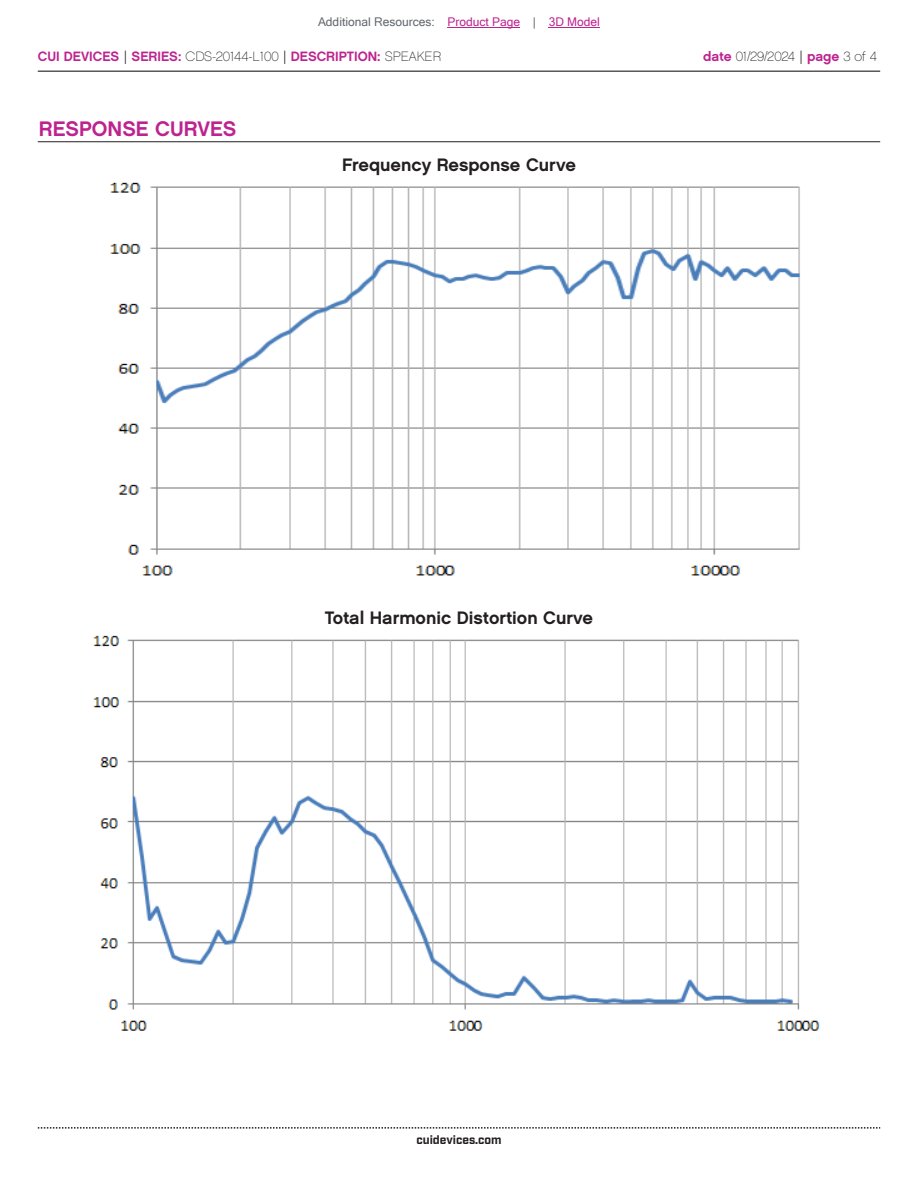
<style>
.page{position:relative;width:918px;height:1188px;background:#fff}
.page>*{position:absolute;margin:0;border:0;box-sizing:border-box;transform-origin:0 0}
.t1{font:21px "Chalet New York Nineteen Sixty";color:#bd238f}
.t2{font:18px "Chalet New York Nineteen Sixty";color:#231f20}
.t3{font:13.5px "Chalet New York Nineteen Sixty";color:#bd238f}
.t4{font:13.5px "Chalet Paris Nineteen Sixty";letter-spacing:-.01em;color:#231f20}
.t5{font:12px "Microsoft Sans Serif";color:#63676b}
.t6{font:700 12px "Industry";color:#231f20}
.s1{color:#bd238f}
.s2{font-family:"Industry";color:#231f20}
.s3{font-family:"Chalet Paris Nineteen Sixty";color:#231f20}
.s4{font-family:"Chalet New York Nineteen Sixty";color:#bd238f}
.s5{font-family:"Industry"}
</style>
<div class="page">
<hr style="left:38px;top:71px;width:842px;height:1px;background:#231f20">
<svg style="left:38px;top:1127px;width:842px;height:2px"></svg>
<img style="left:110px;top:182px;width:690px;height:394px">
<hr style="left:38px;top:141px;width:842px;height:1px;background:#231f20">
<img style="left:93px;top:635px;width:727px;height:396px">
<hr style="left:448px;top:27px;width:72px;height:1px;background:#bd238f">
<hr style="left:549px;top:27px;width:51px;height:1px;background:#bd238f">
<p class="t5" style="left:318px;top:15px;width:283px">Additional Resources: <span class="s1">Product Page</span> | <span class="s1">3D Model</span></p>
<p class="t3" style="left:38px;top:47px;width:405px">CUI DEVICES <span class="s2">|</span> SERIES: <span class="s3">CDS-20144-L100</span> <span class="s2">|</span> DESCRIPTION: <span class="s3">SPEAKER</span></p>
<p class="t4" style="left:703px;top:48px;width:175px"><span class="s4">date</span> 01/29/2024 <span class="s5">|</span> <span class="s4">page</span> 3 of 4</p>
<h1 class="t1" style="left:39px;top:115px;width:199px">RESPONSE CURVES</h1>
<h2 class="t2" style="left:342px;top:153px;width:235px">Frequency Response Curve</h2>
<h2 class="t2" style="left:325px;top:606px;width:270px">Total Harmonic Distortion Curve</h2>
<p class="t6" style="left:416px;top:1132px;width:87px">cuidevices.com</p>
</div>
